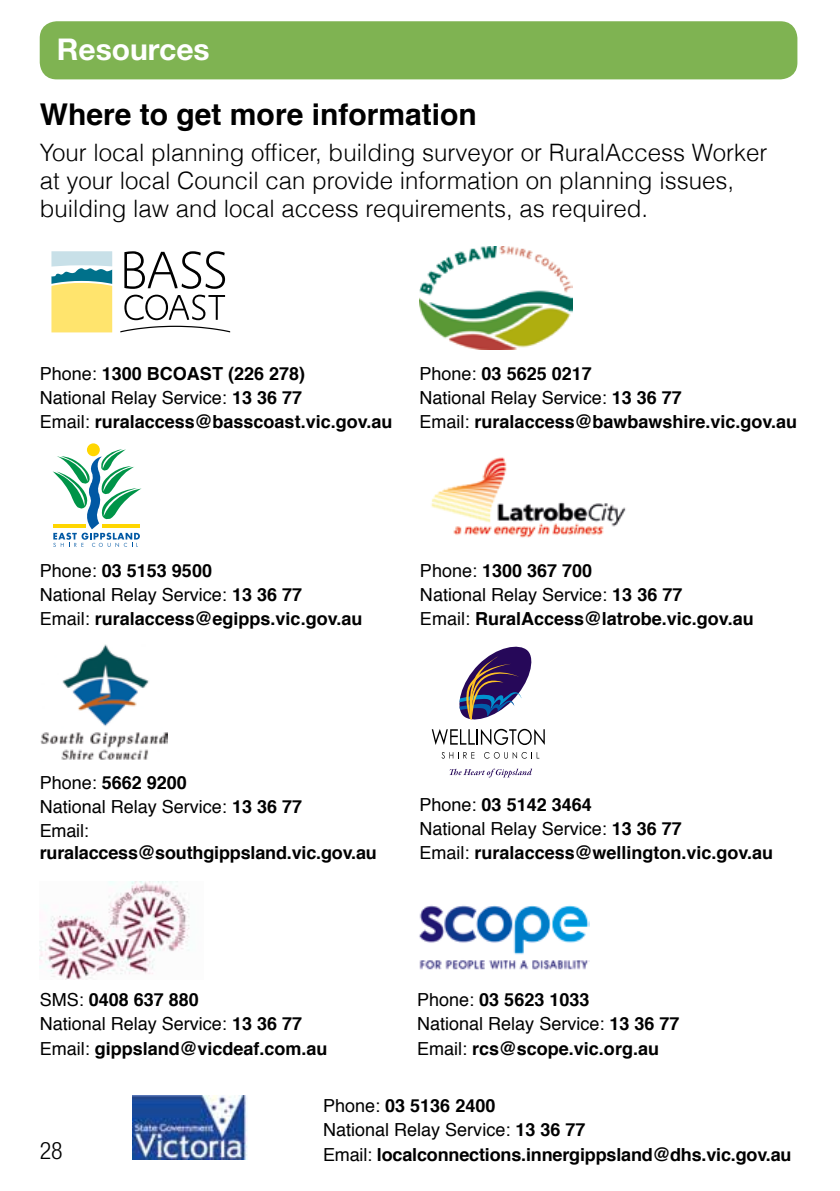
<style>
.page{position:relative;width:840px;height:1191px;background:#fff}
.page>*{position:absolute;margin:0;border:0;box-sizing:border-box;transform-origin:0 0}
.t1{font:700 30px "Helvetica";color:#000}
.t2{font:700 30px "Helvetica Neue LT Std";color:#fff}
.t3{font:300 24px/28px "Helvetica";color:#000}
.t4{font:300 condensed 24px "Helvetica Neue LT Std";color:#000}
.t5{font:700 18px/24.2px "Helvetica";color:#000}
.t6{font:18px/24.2px "Helvetica";color:#000}
.s1{font-weight:400}
.s2{font-weight:700}
</style>
<div class="page">
<div style="left:40px;top:21px;width:757px;height:58px;background:#7fb352;border-radius:17px"></div>
<img style="left:431px;top:457px;width:195px;height:81px">
<svg style="left:124px;top:251px;width:101px;height:38px"></svg>
<svg style="left:124px;top:295px;width:101px;height:25px"></svg>
<svg style="left:120px;top:326px;width:110px;height:6px"></svg>
<svg style="left:51px;top:251px;width:61px;height:81px;background:#d4d795"></svg>
<img style="left:40px;top:644px;width:127px;height:116px">
<img style="left:419px;top:905px;width:170px;height:65px">
<img style="left:132px;top:1095px;width:116px;height:64px">
<img style="left:419px;top:247px;width:153px;height:102px">
<img style="left:40px;top:881px;width:150px;height:98px">
<svg style="left:441px;top:752px;width:33px;height:6px"></svg>
<svg style="left:484px;top:752px;width:55px;height:6px"></svg>
<svg style="left:431px;top:646px;width:113px;height:99px"></svg>
<svg style="left:449px;top:768px;width:83px;height:9px"></svg>
<svg style="left:87px;top:443px;width:13px;height:13px"></svg>
<svg style="left:53px;top:449px;width:88px;height:98px"></svg>
<h1 class="t2" style="left:57px;top:31px;width:154px">Resources</h1>
<h1 class="t1" style="left:40px;top:90px;width:438px">Where to get more information</h1>
<h2 class="t3" style="left:40px;top:137px;width:728px">Your local planning officer, building surveyor or RuralAccess Worker at your local Council can provide information on planning issues, building law and local access requirements, as required.</h2>
<p class="t5" style="left:40px;top:361px;width:354px"><span class="s1">Phone:</span> 1300 BCOAST (226 278)<br><span class="s1">National Relay Service:</span> 13 36 77<br><span class="s1">Email:</span> ruralaccess@basscoast.vic.gov.au</p>
<p class="t5" style="left:419px;top:361px;width:379px"><span class="s1">Phone:</span> 03 5625 0217<br><span class="s1">National Relay Service:</span> 13 36 77<br><span class="s1">Email:</span> ruralaccess@bawbawshire.vic.gov.au</p>
<p class="t5" style="left:40px;top:558px;width:324px"><span class="s1">Phone:</span> 03 5153 9500<br><span class="s1">National Relay Service:</span> 13 36 77<br><span class="s1">Email:</span> ruralaccess@egipps.vic.gov.au</p>
<p class="t5" style="left:420px;top:558px;width:335px"><span class="s1">Phone:</span> 1300 367 700<br><span class="s1">National Relay Service:</span> 13 36 77<br><span class="s1">Email:</span> RuralAccess@latrobe.vic.gov.au</p>
<p class="t6" style="left:40px;top:770px;width:264px">Phone: <span class="s2">5662 9200<br></span>National Relay Service: <span class="s2">13 36 77<br></span>Email:</p>
<p class="t5" style="left:40px;top:841px;width:338px">ruralaccess@southgippsland.vic.gov.au</p>
<p class="t5" style="left:419px;top:792px;width:355px"><span class="s1">Phone:</span> 03 5142 3464<br><span class="s1">National Relay Service:</span> 13 36 77<br><span class="s1">Email:</span> ruralaccess@wellington.vic.gov.au</p>
<p class="t5" style="left:40px;top:987px;width:289px"><span class="s1">SMS:</span> 0408 637 880<br><span class="s1">National Relay Service:</span> 13 36 77<br><span class="s1">Email:</span> gippsland@vicdeaf.com.au</p>
<p class="t5" style="left:417px;top:987px;width:264px"><span class="s1">Phone:</span> 03 5623 1033<br><span class="s1">National Relay Service:</span> 13 36 77<br><span class="s1">Email:</span> rcs@scope.vic.org.au</p>
<h2 class="t4" style="left:40px;top:1136px;width:25px">28</h2>
<p class="t5" style="left:323px;top:1093px;width:469px"><span class="s1">Phone:</span> 03 5136 2400<br><span class="s1">National Relay Service:</span> 13 36 77<br><span class="s1">Email:</span> localconnections.innergippsland@dhs.vic.gov.au</p>
</div>
